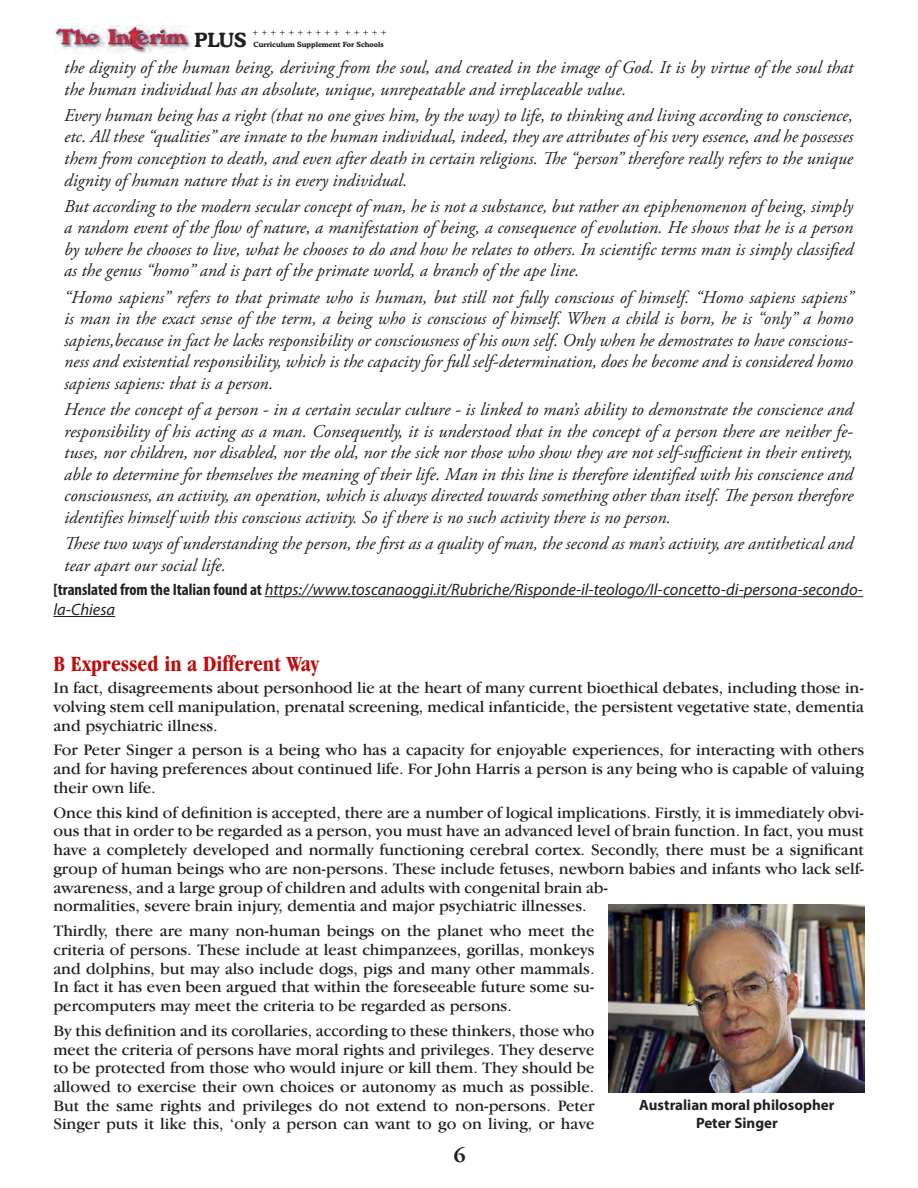
<style>
.page{position:relative;width:918px;height:1188px;background:#fff}
.page>*{position:absolute;margin:0;border:0;box-sizing:border-box;transform-origin:0 0}
.subheads{font:700 condensed 22.5px "Garamond IT Cby BT";color:#bf0c0c}
.t1{font:700 21px "Garamond IT Cby BT";color:#231f20}
.t2{font:700 19.5px "Cooper BT";color:#231f20}
.Quotes{font:italic 18px/21.6px "Adobe Garamond Pro";color:#231f20;text-align:justify}
.Body_text{font:16.5px/18.8px "Garamond IT Cby BT";color:#231f20;text-align:justify}
.web_page{font:italic 16.5px/19.8px "Myriad Pro";color:#231f20}
.Body_text-2{font:700 15px/18.8px "Myriad Pro";color:#231f20;text-align:center}
.t3{font:7.8px "Garamond IT Cby BT";color:#231f20}
.t4{font:700 7.2px "Cooper BT";color:#231f20}
.s1{font-weight:700;font-style:normal;font-stretch:condensed}
</style>
<div class="page">
<img style="left:54px;top:25px;width:139px;height:29px">
<hr style="left:53px;top:616px;width:62px;height:1px;background:#231f20">
<svg style="left:264px;top:596px;width:599px;height:2px"></svg>
<img style="left:608px;top:905px;width:257px;height:188px">
<p class="t3" style="left:252px;top:28px;width:136px">++++++++++ +++++</p>
<p class="Quotes" style="left:64px;top:57px;width:791px">the dignity of the human being, deriving from the soul, and created in the image of God. It is by virtue of the soul that the human individual has an absolute, unique, unrepeatable and irreplaceable value.</p>
<p class="Quotes" style="left:64px;top:105px;width:791px">Every human being has a right (that no one gives him, by the way) to life, to thinking and living according to conscience, etc. All these “qualities” are innate to the human individual, indeed, they are attributes of his very essence, and he possesses them from conception to death, and even after death in certain religions. The “person” therefore really refers to the unique dignity of human nature that is in every individual.</p>
<p class="Quotes" style="left:64px;top:196px;width:790px">But according to the modern secular concept of man, he is not a substance, but rather an epiphenomenon of being, simply a random event of the flow of nature, a manifestation of being, a consequence of evolution. He shows that he is a person by where he chooses to live, what he chooses to do and how he relates to others. In scientific terms man is simply classified as the genus “homo” and is part of the primate world, a branch of the ape line.</p>
<p class="Quotes" style="left:64px;top:287px;width:791px">“Homo sapiens” refers to that primate who is human, but still not fully conscious of himself. “Homo sapiens sapiens” is man in the exact sense of the term, a being who is conscious of himself. When a child is born, he is “only” a homo sapiens,because in fact he lacks responsibility or consciousness of his own self. Only when he demostrates to have conscious&shy;ness and existential responsibility, which is the capacity for full self-determination, does he become and is considered homo sapiens sapiens: that is a person.</p>
<p class="Quotes" style="left:64px;top:399px;width:791px">Hence the concept of a person - in a certain secular culture - is linked to man’s ability to demonstrate the conscience and responsibility of his acting as a man. Consequently, it is understood that in the concept of a person there are neither fe&shy;tuses, nor children, nor disabled, nor the old, nor the sick nor those who show they are not self-sufficient in their entirety, able to determine for themselves the meaning of their life. Man in this line is therefore identified with his conscience and consciousness, an activity, an operation, which is always directed towards something other than itself. The person therefore identifies himself with this conscious activity. So if there is no such activity there is no person.</p>
<p class="Quotes" style="left:64px;top:533px;width:791px">These two ways of understanding the person, the first as a quality of man, the second as man’s activity, are antithetical and tear apart our social life.</p>
<p class="web_page" style="left:53px;top:579px;width:811px"><span class="s1">[translated from the Italian found at</span> https://www.toscanaoggi.it/Rubriche/Risponde-il-teologo/Il-concetto-di-persona-secondo&shy;la-Chiesa</p>
<p class="subheads" style="left:53px;top:651px;width:267px">B Expressed in a Different Way</p>
<p class="Body_text" style="left:53px;top:678px;width:812px">In fact, disagreements about personhood lie at the heart of many current bioethical debates, including those in&shy;volving stem cell manipulation, prenatal screening, medical infanticide, the persistent vegetative state, dementia and psychiatric illness.</p>
<p class="Body_text" style="left:53px;top:740px;width:812px">For Peter Singer a person is a being who has a capacity for enjoyable experiences, for interacting with others and for having preferences about continued life. For John Harris a person is any being who is capable of valuing their own life.</p>
<p class="Body_text" style="left:53px;top:803px;width:812px;text-align:left">Once this kind of definition is accepted, there are a number of logical implications. Firstly, it is immediately obvi&shy;ous that in order to be regarded as a person, you must have an advanced level of brain function. In fact, you must have a completely developed and normally functioning cerebral cortex. Secondly, there must be a significant group of human beings who are non-persons. These include fetuses, newborn babies and infants who lack self&shy;awareness, and a large group of children and adults with congenital brain ab-<br>normalities, severe brain injury, dementia and major psychiatric illnesses.</p>
<p class="Body_text" style="left:53px;top:921px;width:543px">Thirdly, there are many non-human beings on the planet who meet the criteria of persons. These include at least chimpanzees, gorillas, monkeys and dolphins, but may also include dogs, pigs and many other mammals.<br>In fact it has even been argued that within the foreseeable future some su&shy;percomputers may meet the criteria to be regarded as persons.</p>
<p class="Body_text" style="left:53px;top:1021px;width:543px">By this definition and its corollaries, according to these thinkers, those who meet the criteria of persons have moral rights and privileges. They deserve to be protected from those who would injure or kill them. They should be allowed to exercise their own choices or autonomy as much as possible.<br>But the same rights and privileges do not extend to non-persons. Peter Singer puts it like this, ‘only a person can want to go on living, or have</p>
<p class="t2" style="left:195px;top:28px;width:53px">PLUS</p>
<p class="t4" style="left:254px;top:40px;width:132px">Curriculum Supplement For Schools</p>
<p class="Body_text-2" style="left:639px;top:1095px;width:197px">Australian moral philosopher<br>Peter Singer</p>
<p class="t1" style="left:453px;top:1144px;width:14px">6</p>
</div>
